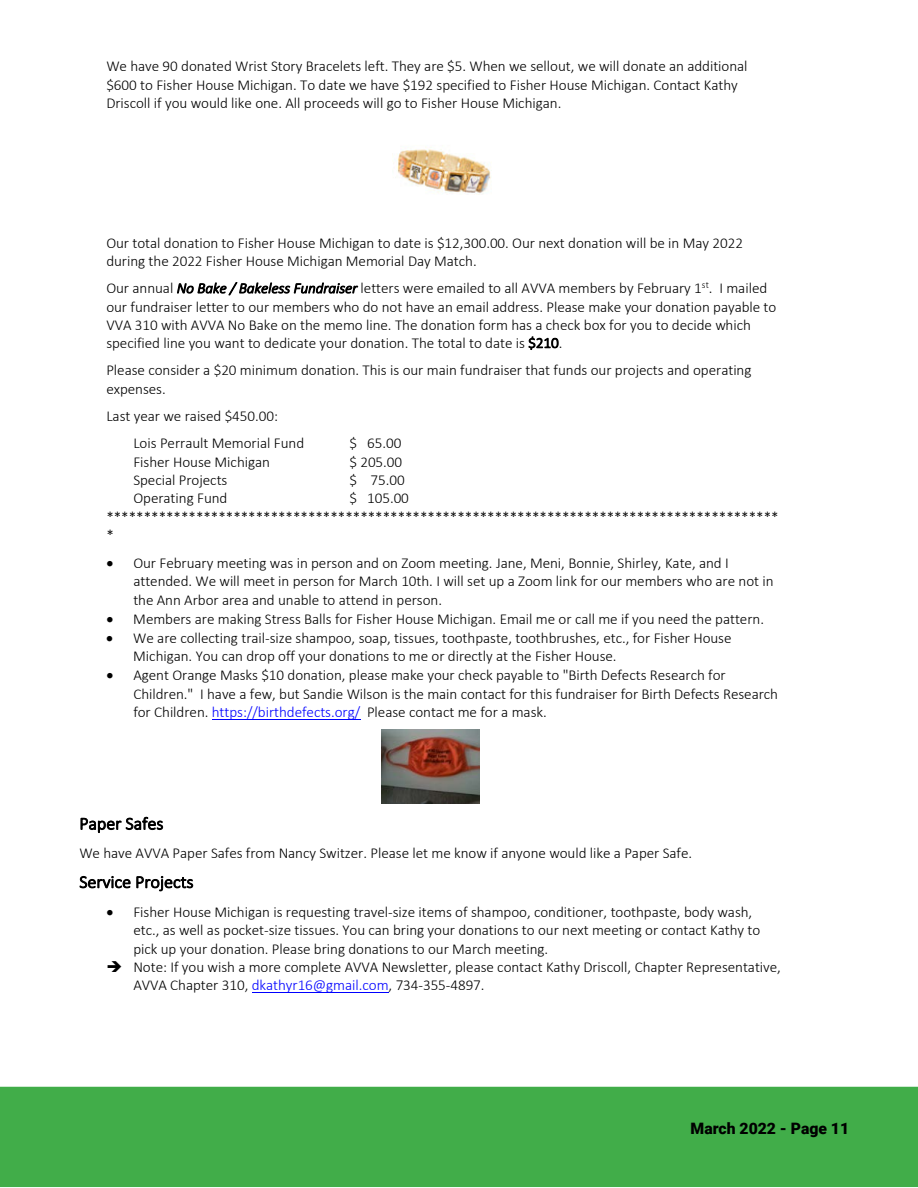
<style>
.page{position:relative;width:918px;height:1188px;background:#fff}
.page>*{position:absolute;margin:0;border:0;box-sizing:border-box;transform-origin:0 0}
.t1{font:300 17.7px "Calibri";color:#000}
.t2{font:900 15.75px "Roboto";color:#000}
.t3{font:300 15.15px/18.3px "Calibri";letter-spacing:-.005em;color:#000}
.s1{font-style:italic;font-size:14.85px}
.s2{font-size:14.85px}
.s3{color:#00f}
</style>
<div class="page">
<div style="left:0;top:1087px;width:918px;height:100px;background:#41ad49"></div>
<hr style="left:212px;top:719px;width:148px;height:1px;background:#00f">
<hr style="left:252px;top:992px;width:137px;height:1px;background:#00f">
<img style="left:397px;top:146px;width:94px;height:49px">
<img style="left:382px;top:730px;width:97px;height:73px">
<p class="t3" style="left:106px;top:57px;width:643px">We have 90 donated Wrist Story Bracelets left. They are $5. When we sellout, we will donate an additional $600 to Fisher House Michigan. To date we have $192 specified to Fisher House Michigan. Contact Kathy<br>Driscoll if you would like one. All proceeds will go to Fisher House Michigan.</p>
<p class="t3" style="left:106px;top:233px;width:638px">Our total donation to Fisher House Michigan to date is $12,300.00. Our next donation will be in May 2022 during the 2022 Fisher House Michigan Memorial Day Match.</p>
<p class="t3" style="left:106px;top:279px;width:672px">Our annual <span class="s1">No Bake / Bakeless Fundraiser</span> letters were emailed to all AVVA members by February 1<sup>st</sup>. I mailed our fundraiser letter to our members who do not have an email address. Please make your donation payable to VVA 310 with AVVA No Bake on the memo line. The donation form has a check box for you to decide which specified line you want to dedicate your donation. The total to date is <span class="s2">$210</span>.</p>
<p class="t3" style="left:106px;top:361px;width:647px">Please consider a $20 minimum donation. This is our main fundraiser that funds our projects and operating expenses.</p>
<p class="t3" style="left:133px;top:402px;width:172px;line-height:27.3px;text-indent:-27px">Last year we raised $450.00:<br>Lois Perrault Memorial Fund</p>
<p class="t3" style="left:349px;top:434px;width:53px">$ 65.00</p>
<p class="t3" style="left:133px;top:452px;width:138px">Fisher House Michigan</p>
<p class="t3" style="left:349px;top:452px;width:54px">$ 205.00</p>
<p class="t3" style="left:133px;top:470px;width:96px">Special Projects</p>
<p class="t3" style="left:349px;top:470px;width:57px">$ 75.00</p>
<p class="t3" style="left:133px;top:489px;width:96px">Operating Fund</p>
<p class="t3" style="left:106px;top:489px;width:674px;text-indent:243px">$ 105.00 ****************************************************************************************** *</p>
<p class="t3" style="left:133px;top:554px;width:642px;text-indent:-27px">• Our February meeting was in person and on Zoom meeting. Jane, Meni, Bonnie, Shirley, Kate, and I attended. We will meet in person for March 10th. I will set up a Zoom link for our members who are not in the Ann Arbor area and unable to attend in person.</p>
<p class="t3" style="left:106px;top:609px;width:659px">• Members are making Stress Balls for Fisher House Michigan. Email me or call me if you need the pattern.</p>
<p class="t3" style="left:133px;top:629px;width:600px;text-indent:-27px">• We are collecting trail-size shampoo, soap, tissues, toothpaste, toothbrushes, etc., for Fisher House<br>Michigan. You can drop off your donations to me or directly at the Fisher House.</p>
<p class="t3" style="left:133px;top:666px;width:646px;text-indent:-27px">• Agent Orange Masks $10 donation, please make your check payable to "Birth Defects Research for<br>Children." I have a few, but Sandie Wilson is the main contact for this fundraiser for Birth Defects Research for Children. <span class="s3">https://birthdefects.org/</span> Please contact me for a mask.</p>
<p class="t1" style="left:79px;top:813px;width:86px">Paper Safes</p>
<p class="t3" style="left:79px;top:843px;width:614px">We have AVVA Paper Safes from Nancy Switzer. Please let me know if anyone would like a Paper Safe.</p>
<p class="t1" style="left:79px;top:871px;width:116px">Service Projects</p>
<p class="t3" style="left:133px;top:902px;width:629px;text-indent:-27px">• Fisher House Michigan is requesting travel-size items of shampoo, conditioner, toothpaste, body wash, etc., as well as pocket-size tissues. You can bring your donations to our next meeting or contact Kathy to pick up your donation. Please bring donations to our March meeting.</p>
<p class="t3" style="left:133px;top:957px;width:649px;text-indent:-27px">➔ Note: If you wish a more complete AVVA Newsletter, please contact Kathy Driscoll, Chapter Representative,<br>AVVA Chapter 310, <span class="s3">dkathyr16@gmail.com</span>, 734-355-4897.</p>
<p class="t2" style="left:691px;top:1117px;width:160px">March 2022 - Page 11</p>
</div>
